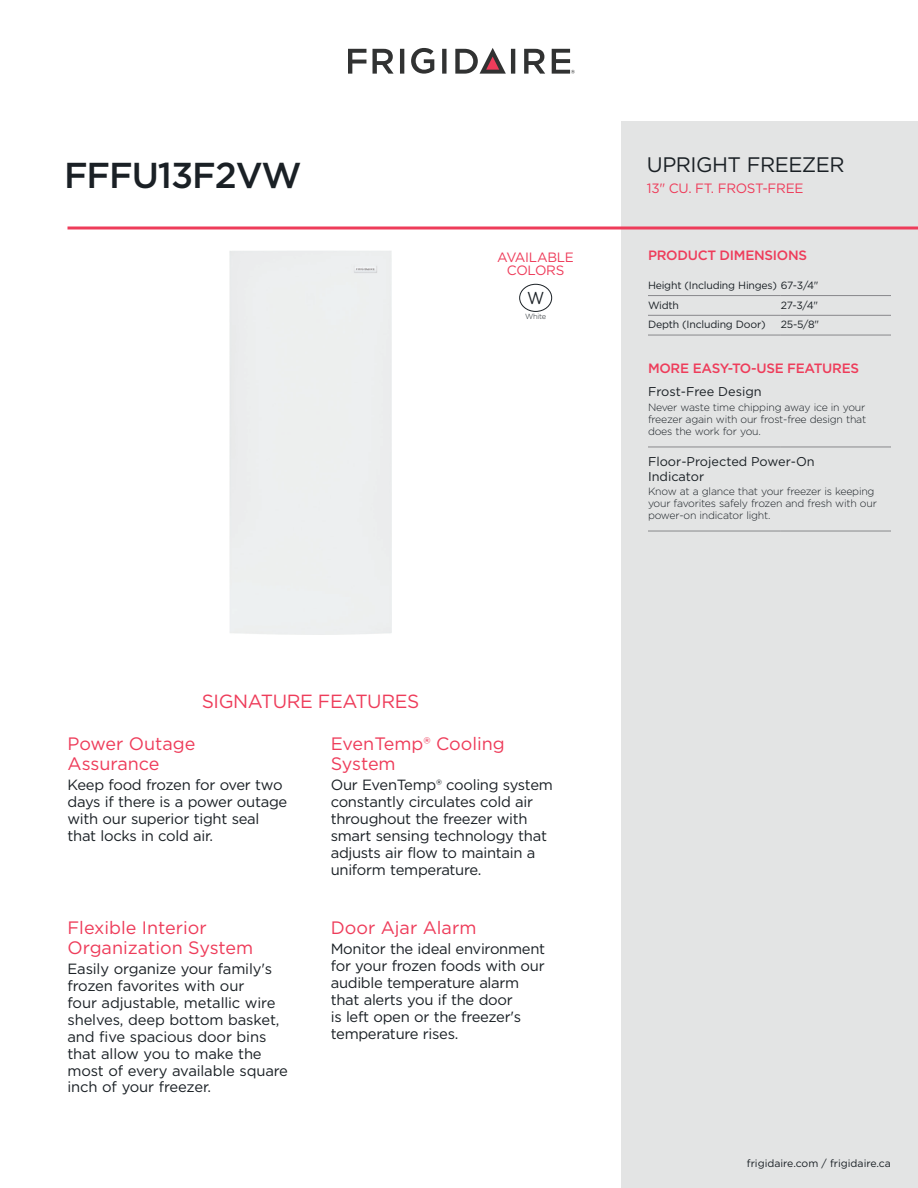
<style>
.page{position:relative;width:918px;height:1188px;background:#fff}
.page>*{position:absolute;margin:0;border:0;box-sizing:border-box;transform-origin:0 0}
.Header_Bar_Prod_Mode{font:500 36px "Gotham";letter-spacing:-.03em;color:#1a2025}
.Header_Bar_ProdName{font:21px "Gotham";letter-spacing:-.025em;color:#1a2025}
.t1{font:19.05px "Gotham";letter-spacing:-.02em;color:#ee3c5a}
.Feature_Heads_Signat{font:18px/20.1px "Gotham";color:#ee3c5a}
.Color_Swatch_Callout{font:17.25px "Gotham";color:#1a2025;scale:.9 1}
.Feature_Descriptions{font:14.85px/17px "Gotham";letter-spacing:-.02em;color:#1a2025}
.Feature_Category_Hea{font:500 13.5px "Gotham";letter-spacing:-.02em;color:#ee3c5a}
.Header_Bar_Prod_Desc{font:13.5px "Gotham";letter-spacing:-.02em;color:#ee3c5a}
.Available_Colors_Hea{font:13.5px/13.5px "Gotham";letter-spacing:-.02em;color:#ee3c5a;text-align:center}
.Feature_Heads_Second{font:12.75px/14.2px "Gotham";color:#1a2025}
.Feature_Descriptions-2{font:300 10.5px/12px "Gotham";letter-spacing:-.02em;color:#1a2025;text-align:justify}
.Feature_Product_Dime{font:10.5px "Gotham";letter-spacing:-.02em;color:#1a2025}
.Feature_Product_Dime-2{font:10.5px "Gotham";color:#1a2025}
.Color_Swatch_Name{font:300 7.5px "Gotham";letter-spacing:-.025em;color:#1a2025}
</style>
<div class="page">
<div style="left:621px;top:0;width:297px;height:1188px;background:#e3e4e4"></div>
<svg style="left:68px;top:226px;width:850px;height:4px;background:#ef6a80"></svg>
<div style="left:0;top:0;width:918px;height:122px;background:#fff"></div>
<svg style="left:411px;top:48px;width:23px;height:26px"></svg>
<svg style="left:348px;top:49px;width:18px;height:25px"></svg>
<svg style="left:373px;top:49px;width:21px;height:25px"></svg>
<svg style="left:400px;top:49px;width:4px;height:25px"></svg>
<svg style="left:442px;top:49px;width:5px;height:25px"></svg>
<svg style="left:524px;top:49px;width:21px;height:25px"></svg>
<svg style="left:455px;top:48px;width:60px;height:26px"></svg>
<svg style="left:552px;top:49px;width:23px;height:25px"></svg>
<hr style="left:648px;top:447px;width:133px;height:1px;background:#88888b">
<hr style="left:781px;top:447px;width:110px;height:1px;background:#88888b">
<hr style="left:648px;top:315px;width:133px;height:1px;background:#88888b">
<hr style="left:781px;top:315px;width:110px;height:1px;background:#88888b">
<hr style="left:648px;top:295px;width:133px;height:1px;background:#88888b">
<hr style="left:781px;top:295px;width:110px;height:1px;background:#88888b">
<hr style="left:648px;top:335px;width:133px;height:1px;background:#88888b">
<hr style="left:781px;top:335px;width:110px;height:1px;background:#88888b">
<hr style="left:648px;top:531px;width:133px;height:1px;background:#88888b">
<hr style="left:781px;top:531px;width:110px;height:1px;background:#88888b">
<div style="left:519px;top:284px;width:33px;height:28px;border:1px solid #1a2025;border-radius:50%"></div>
<p class="Header_Bar_Prod_Mode" style="left:64px;top:152px;width:239px">FFFU13F2VW</p>
<p class="Available_Colors_Hea" style="left:497px;top:250px;width:78px">AVAILABLE<br>COLORS</p>
<p class="Color_Swatch_Callout" style="left:527px;top:287px;width:21px">W</p>
<p class="Color_Swatch_Name" style="left:525px;top:313px;width:23px">White</p>
<p class="t1" style="left:202px;top:689px;width:219px">SIGNATURE FEATURES</p>
<p class="Feature_Heads_Signat" style="left:68px;top:733px;width:130px">Power Outage<br>Assurance</p>
<p class="Feature_Descriptions" style="left:68px;top:776px;width:221px">Keep food frozen for over two days if there is a power outage with our superior tight seal that locks in cold air.</p>
<p class="Feature_Heads_Signat" style="left:68px;top:917px;width:187px">Flexible Interior<br>Organization System</p>
<p class="Feature_Descriptions" style="left:68px;top:960px;width:222px">Easily organize your family's frozen favorites with our<br>four adjustable, metallic wire shelves, deep bottom basket, and five spacious door bins that allow you to make the most of every available square inch of your freezer.</p>
<p class="Feature_Heads_Signat" style="left:331px;top:733px;width:176px">EvenTemp® Cooling<br>System</p>
<p class="Feature_Descriptions" style="left:331px;top:776px;width:224px">Our EvenTemp® cooling system constantly circulates cold air throughout the freezer with smart sensing technology that adjusts air flow to maintain a uniform temperature.</p>
<p class="Feature_Heads_Signat" style="left:331px;top:917px;width:147px">Door Ajar Alarm</p>
<p class="Feature_Descriptions" style="left:331px;top:940px;width:216px">Monitor the ideal environment for your frozen foods with our audible temperature alarm that alerts you if the door<br>is left open or the freezer's temperature rises.</p>
<p class="Header_Bar_ProdName" style="left:647px;top:151px;width:199px">UPRIGHT FREEZER</p>
<p class="Header_Bar_Prod_Desc" style="left:647px;top:179px;width:158px">13" CU. FT. FROST-FREE</p>
<p class="Feature_Category_Hea" style="left:648px;top:247px;width:161px">PRODUCT DIMENSIONS</p>
<p class="Feature_Product_Dime" style="left:648px;top:278px;width:172px">Height (Including Hinges) 67-3/4"</p>
<p class="Feature_Product_Dime" style="left:648px;top:298px;width:33px">Width</p>
<p class="Feature_Product_Dime" style="left:781px;top:298px;width:39px">27-3/4"</p>
<p class="Feature_Product_Dime" style="left:648px;top:318px;width:119px">Depth (Including Door)</p>
<p class="Feature_Product_Dime" style="left:781px;top:318px;width:40px">25-5/8"</p>
<p class="Feature_Category_Hea" style="left:648px;top:359px;width:213px">MORE EASY-TO-USE FEATURES</p>
<p class="Feature_Heads_Second" style="left:648px;top:385px;width:115px">Frost-Free Design</p>
<p class="Feature_Descriptions-2" style="left:648px;top:401px;width:220px">Never waste time chipping away ice in your freezer again with our frost-free design that does the work for you.</p>
<p class="Feature_Heads_Second" style="left:648px;top:454px;width:168px">Floor-Projected Power-On<br>Indicator</p>
<p class="Feature_Descriptions-2" style="left:648px;top:485px;width:230px;text-align:left">Know at a glance that your freezer is keeping your favorites safely frozen and fresh with our power-on indicator light.</p>
<p class="Feature_Product_Dime-2" style="left:747px;top:1156px;width:146px">frigidaire.com / frigidaire.ca</p>
</div>
